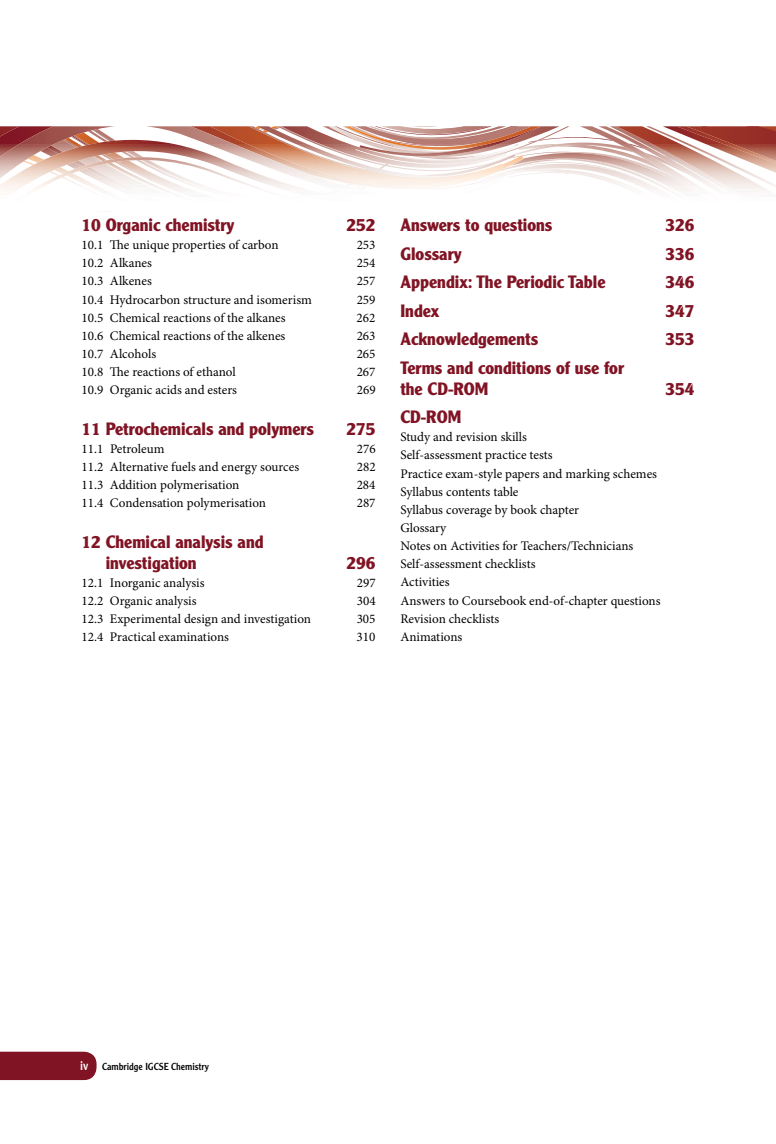
<style>
.page{position:relative;width:776px;height:1144px;background:#fff}
.page>*{position:absolute;margin:0;border:0;box-sizing:border-box;transform-origin:0 0}
.t1{font:700 17.5px/21px "Clearface Gothic LT Std";color:#811424}
.t2{font:13.12px/18.1px "Minion Pro";color:#000}
.t3{font:10px "Clearface Gothic LT Std";color:#000}
.s1{font-size:12.5px;color:#fff}
</style>
<div class="page">
<div style="left:0;top:1051px;width:97px;height:28px;background:#811424"></div>
<svg style="left:0;top:126px;width:776px;height:18px"></svg>
<img style="left:523px;top:144px;width:96px;height:42px">
<img style="left:619px;top:144px;width:117px;height:53px">
<img style="left:685px;top:144px;width:91px;height:44px">
<img style="left:733px;top:144px;width:43px;height:17px">
<img style="left:0;top:144px;width:509px;height:39px">
<img style="left:0;top:157px;width:476px;height:35px">
<img style="left:356px;top:144px;width:174px;height:20px">
<h1 class="t1" style="left:81px;top:214px;width:154px">10 Organic chemistry</h1>
<h1 class="t1" style="left:346px;top:214px;width:31px">252</h1>
<p class="t2" style="left:81px;top:236px;width:199px">10.1 The unique properties of carbon</p>
<p class="t2" style="left:357px;top:236px;width:20px">253</p>
<p class="t2" style="left:81px;top:254px;width:72px">10.2 Alkanes</p>
<p class="t2" style="left:357px;top:254px;width:20px">254</p>
<p class="t2" style="left:81px;top:273px;width:72px">10.3 Alkenes</p>
<p class="t2" style="left:357px;top:273px;width:20px">257</p>
<p class="t2" style="left:81px;top:291px;width:232px">10.4 Hydrocarbon structure and isomerism</p>
<p class="t2" style="left:357px;top:291px;width:20px">259</p>
<p class="t2" style="left:81px;top:309px;width:206px">10.5 Chemical reactions of the alkanes</p>
<p class="t2" style="left:357px;top:309px;width:20px">262</p>
<p class="t2" style="left:81px;top:327px;width:205px">10.6 Chemical reactions of the alkenes</p>
<p class="t2" style="left:357px;top:327px;width:20px">263</p>
<p class="t2" style="left:81px;top:345px;width:76px">10.7 Alcohols</p>
<p class="t2" style="left:357px;top:345px;width:20px">265</p>
<p class="t2" style="left:81px;top:363px;width:156px">10.8 The reactions of ethanol</p>
<p class="t2" style="left:357px;top:363px;width:20px">267</p>
<p class="t2" style="left:81px;top:381px;width:157px">10.9 Organic acids and esters</p>
<p class="t2" style="left:357px;top:381px;width:20px">269</p>
<h1 class="t1" style="left:81px;top:418px;width:234px">11 Petrochemicals and polymers</h1>
<h1 class="t1" style="left:346px;top:418px;width:31px">275</h1>
<p class="t2" style="left:81px;top:440px;width:85px">11.1 Petroleum</p>
<p class="t2" style="left:357px;top:440px;width:20px">276</p>
<p class="t2" style="left:81px;top:458px;width:219px">11.2 Alternative fuels and energy sources</p>
<p class="t2" style="left:357px;top:458px;width:20px">282</p>
<p class="t2" style="left:81px;top:476px;width:159px">11.3 Addition polymerisation</p>
<p class="t2" style="left:357px;top:476px;width:20px">284</p>
<p class="t2" style="left:81px;top:494px;width:186px">11.4 Condensation polymerisation</p>
<p class="t2" style="left:357px;top:494px;width:20px">287</p>
<h1 class="t1" style="left:106px;top:531px;width:159px;text-indent:-24px">12 Chemical analysis and investigation</h1>
<h1 class="t1" style="left:346px;top:552px;width:31px">296</h1>
<p class="t2" style="left:81px;top:574px;width:125px">12.1 Inorganic analysis</p>
<p class="t2" style="left:357px;top:574px;width:20px">297</p>
<p class="t2" style="left:81px;top:592px;width:116px">12.2 Organic analysis</p>
<p class="t2" style="left:357px;top:592px;width:20px">304</p>
<p class="t2" style="left:81px;top:610px;width:231px">12.3 Experimental design and investigation</p>
<p class="t2" style="left:357px;top:610px;width:20px">305</p>
<p class="t2" style="left:81px;top:628px;width:149px">12.4 Practical examinations</p>
<p class="t2" style="left:357px;top:628px;width:20px">310</p>
<h1 class="t1" style="left:400px;top:214px;width:154px">Answers to questions</h1>
<h1 class="t1" style="left:665px;top:214px;width:31px">326</h1>
<h1 class="t1" style="left:400px;top:243px;width:63px">Glossary</h1>
<h1 class="t1" style="left:665px;top:243px;width:31px">336</h1>
<h1 class="t1" style="left:400px;top:271px;width:207px">Appendix: The Periodic Table</h1>
<h1 class="t1" style="left:665px;top:271px;width:31px">346</h1>
<h1 class="t1" style="left:400px;top:300px;width:40px">Index</h1>
<h1 class="t1" style="left:665px;top:300px;width:31px">347</h1>
<h1 class="t1" style="left:400px;top:328px;width:139px">Acknowledgements</h1>
<h1 class="t1" style="left:665px;top:328px;width:31px">353</h1>
<h1 class="t1" style="left:400px;top:357px;width:225px">Terms and conditions of use for the CD-ROM</h1>
<h1 class="t1" style="left:665px;top:378px;width:31px">354</h1>
<h1 class="t1" style="left:400px;top:406px;width:62px">CD-ROM</h1>
<p class="t2" style="left:400px;top:428px;width:262px">Study and revision skills<br>Self-assessment practice tests<br>Practice exam-style papers and marking schemes<br>Syllabus contents table<br>Syllabus coverage by book chapter<br>Glossary<br>Notes on Activities for Teachers/Technicians<br>Self-assessment checklists<br>Activities<br>Answers to Coursebook end-of-chapter questions<br>Revision checklists<br>Animations</p>
<p class="t3" style="left:80px;top:1059px;width:130px"><span class="s1">iv</span> Cambridge IGCSE Chemistry</p>
</div>
